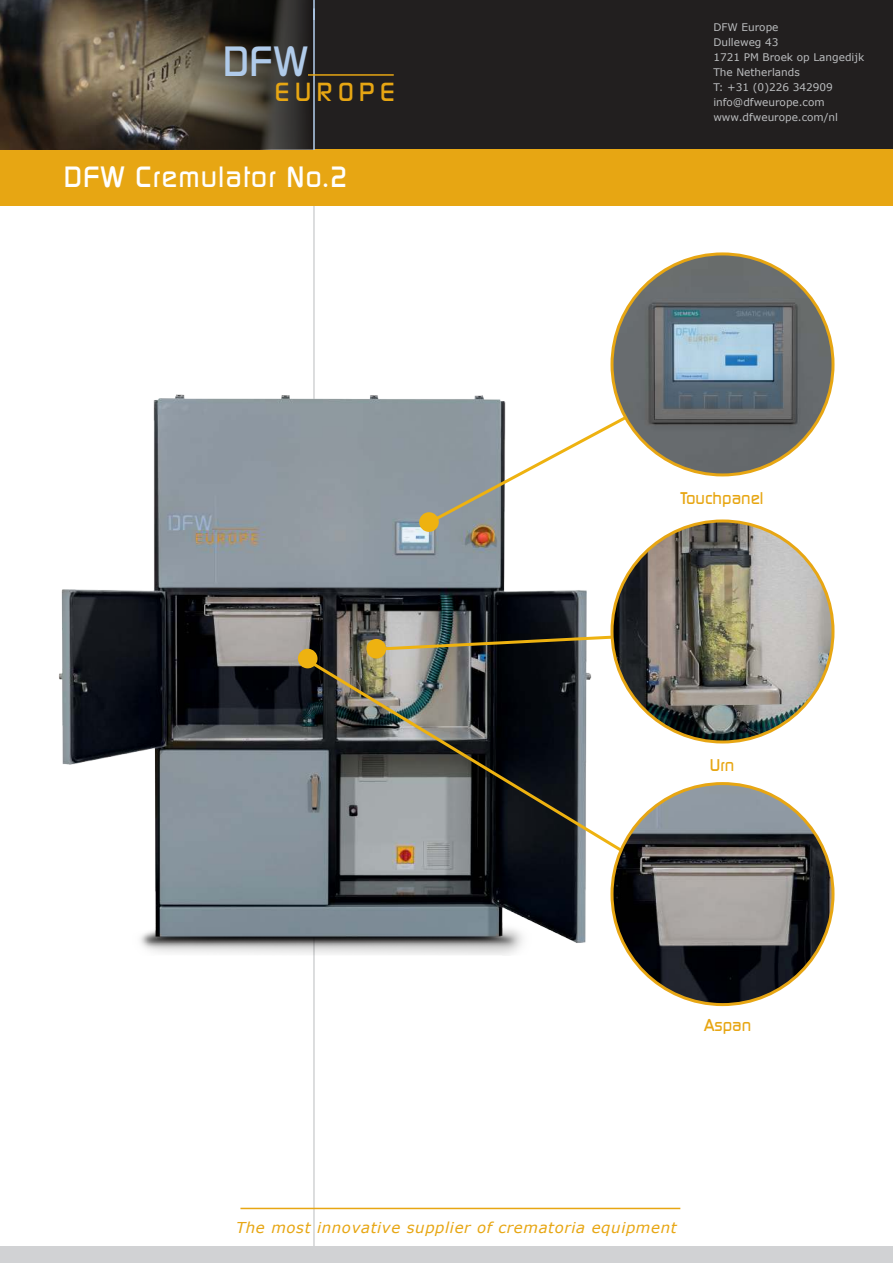
<style>
.page{position:relative;width:893px;height:1263px;background:#fff}
.page>*{position:absolute;margin:0;border:0;box-sizing:border-box;transform-origin:0 0}
.t1{font:500 44.25px "Digital Sans EF";color:#b0cbea}
.t2{font:500 28.5px "Digital";letter-spacing:.04em;color:#fff}
.t3{font:500 27.45px "Digital Sans EF";letter-spacing:.205em;color:#e7a613}
.t4{font:500 16.5px "Digital";color:#e7a613}
.t5{font:italic 15px "Verdana";letter-spacing:.04em;color:#e7a613}
.t6{font:10.5px/15px "Verdana";color:#bbbdbf}
</style>
<div class="page">
<div style="left:0;top:1247px;width:893px;height:16px;background:#d1d2d4"></div>
<hr style="left:313px;top:206px;width:2px;height:1045px;background:#d1d2d4">
<hr style="left:240px;top:1208px;width:440px;height:1px;background:#e7a613">
<div style="left:0;top:0;width:893px;height:184px;background:#221f1f"></div>
<div style="left:0;top:149px;width:893px;height:57px;background:#e7a613"></div>
<img style="left:0;top:0;width:314px;height:150px">
<hr style="left:313px;top:8px;width:2px;height:141px;background:#b0cbea">
<hr style="left:308px;top:74px;width:86px;height:2px;background:#e7a613">
<hr style="left:313px;top:0;width:2px;height:20px;background:#b0cbea">
<img style="left:59px;top:357px;width:568px;height:598px">
<svg style="left:426px;top:362px;width:301px;height:164px"></svg>
<img style="left:373px;top:628px;width:239px;height:24px">
<svg style="left:301px;top:654px;width:426px;height:262px"></svg>
<div style="left:419px;top:512px;width:20px;height:20px;background:#eeb210;border-radius:50%"></div>
<div style="left:366px;top:639px;width:20px;height:20px;background:#eeb210;border-radius:50%"></div>
<div style="left:298px;top:649px;width:19px;height:19px;background:#eeb210;border-radius:50%"></div>
<img style="left:612px;top:254px;width:221px;height:221px;border-radius:110px">
<img style="left:612px;top:521px;width:221px;height:221px;border-radius:110px">
<img style="left:612px;top:783px;width:221px;height:221px;border-radius:110px">
<h1 class="t1" style="left:223px;top:35px;width:86px">DFW</h1>
<h3 class="t3" style="left:275px;top:75px;width:121px">EUROPE</h3>
<h2 class="t2" style="left:64px;top:160px;width:286px">DFW Cremulator No.2</h2>
<p class="t6" style="left:713px;top:21px;width:152px">DFW Europe<br>Dulleweg 43<br>1721 PM Broek op Langedijk<br>The Netherlands<br>T: +31 (0)226 342909 info@dfweurope.com www.dfweurope.com/nl</p>
<h3 class="t4" style="left:681px;top:489px;width:84px">Touchpanel</h3>
<h3 class="t4" style="left:710px;top:755px;width:26px">Urn</h3>
<h3 class="t4" style="left:704px;top:1016px;width:49px">Aspan</h3>
<h3 class="t5" style="left:236px;top:1222px;width:442px">The most innovative supplier of crematoria equipment</h3>
</div>
